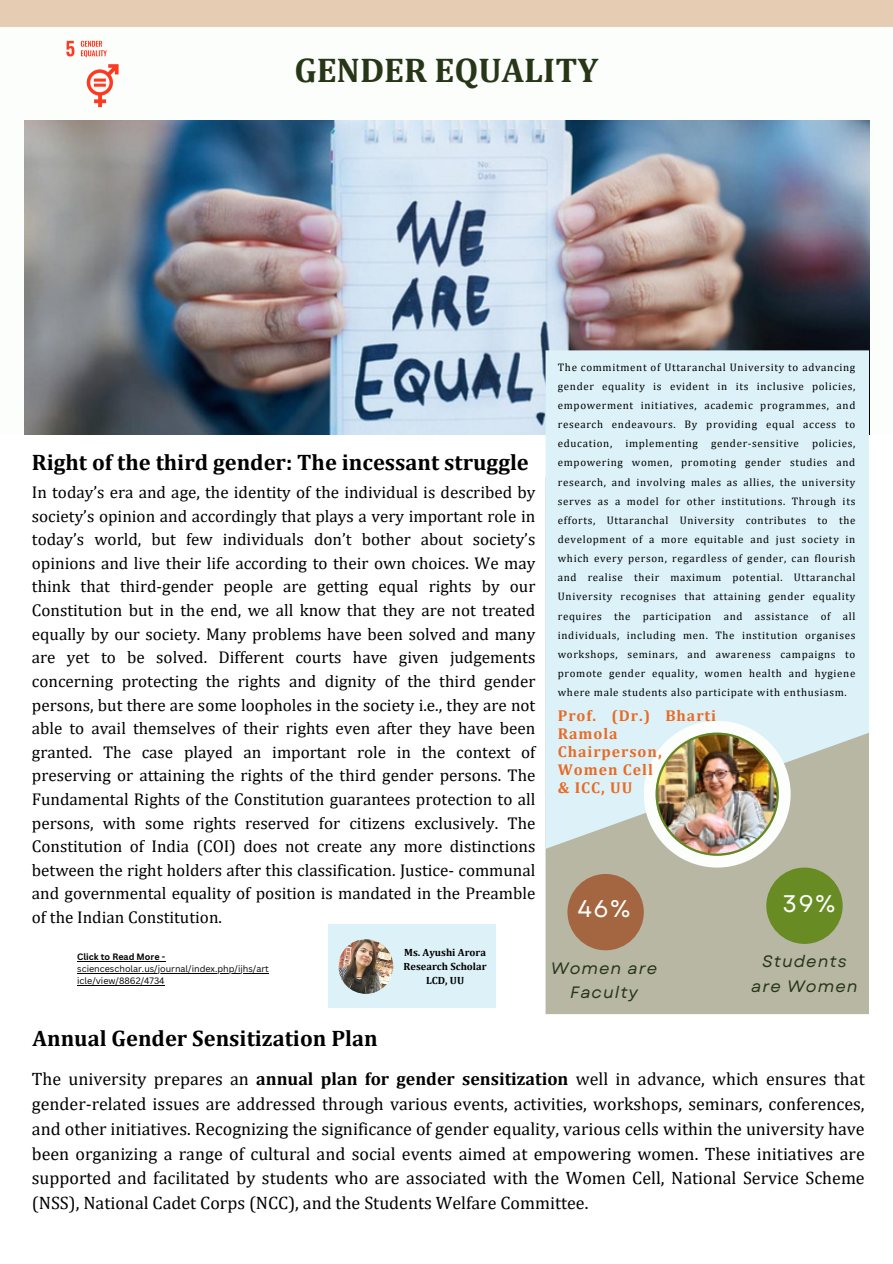
<style>
.page{position:relative;width:893px;height:1264px;background:#fff}
.page>*{position:absolute;margin:0;border:0;box-sizing:border-box;transform-origin:0 0}
.t1{font:700 34.5px "Cambria";color:#283618}
.t2{font:24px "Garet";color:#fbfefb}
.t3{font:700 22.5px "Cambria";color:#000}
.t4{font:18px/24.8px "Cambria";color:#000;text-align:justify}
.t5{font:17.1px/23.5px "Cambria";color:#000;text-align:justify}
.t6{font:italic 16.5px/24.8px "Garet";letter-spacing:.06em;color:#283618;text-align:center}
.t7{font:700 15.75px/18px "Cambria";letter-spacing:.06em;color:#e96b24}
.t8{font:10.95px/19.2px "Cambria";letter-spacing:.06em;color:#000;text-align:justify}
.t9{font:700 10.5px "Cambria";color:#000}
.t10{font:9px/12px "Canva Sans";color:#000}
.s1{font-weight:700}
</style>
<div class="page">
<div style="left:0;top:26px;width:892px;height:408px;background:#fbfefb"></div>
<div style="left:0;top:0;width:892px;height:26px;background:#e6ccb2"></div>
<img style="left:25px;top:121px;width:844px;height:313px">
<div style="left:545px;top:848px;width:324px;height:166px;background:#b7b7a4"></div>
<svg style="left:545px;top:350px;width:324px;height:498px;background:#d9edf2"></svg>
<div style="left:766px;top:867px;width:76px;height:76px;background:#688b23;border-radius:50%"></div>
<img style="left:643px;top:720px;width:147px;height:147px">
<img style="left:66px;top:40px;width:53px;height:68px">
<div style="left:567px;top:874px;width:76px;height:76px;background:#a46541;border-radius:50%"></div>
<div style="left:328px;top:924px;width:167px;height:84px;background:#dcf2f8"></div>
<img style="left:338px;top:939px;width:55px;height:54px;border-radius:50%">
<hr style="left:77px;top:961px;width:88px;height:1px;background:#000">
<hr style="left:77px;top:973px;width:192px;height:1px;background:#000">
<hr style="left:77px;top:985px;width:88px;height:1px;background:#000">
<p class="t1" style="left:294px;top:50px;width:305px">GENDER EQUALITY</p>
<p class="t3" style="left:32px;top:449px;width:498px">Right of the third gender: The incessant struggle</p>
<p class="t5" style="left:32px;top:480px;width:505px">In today’s era and age, the identity of the individual is described by society’s opinion and accordingly that plays a very important role in today’s world, but few individuals don’t bother about society’s opinions and live their life according to their own choices. We may think that third-gender people are getting equal rights by our Constitution but in the end, we all know that they are not treated equally by our society. Many problems have been solved and many are yet to be solved. Different courts have given judgements concerning protecting the rights and dignity of the third gender persons, but there are some loopholes in the society i.e., they are not able to avail themselves of their rights even after they have been granted. The case played an important role in the context of preserving or attaining the rights of the third gender persons. The Fundamental Rights of the Constitution guarantees protection to all persons, with some rights reserved for citizens exclusively. The Constitution of India (COI) does not create any more distinctions between the right holders after this classification. Justice- communal and governmental equality of position is mandated in the Preamble of the Indian Constitution.</p>
<p class="t10" style="left:77px;top:950px;width:193px"><span class="s1">Click to Read More - </span>sciencescholar.us/journal/index.php/ijhs/art icle/view/8862/4734</p>
<p class="t9" style="left:404px;top:946px;width:83px">Ms. Ayushi Arora</p>
<p class="t9" style="left:403px;top:960px;width:84px">Research Scholar</p>
<p class="t9" style="left:426px;top:974px;width:40px">LCD, UU</p>
<p class="t8" style="left:557px;top:357px;width:299px">The commitment of Uttaranchal University to advancing gender equality is evident in its inclusive policies, empowerment initiatives, academic programmes, and research endeavours. By providing equal access to education, implementing gender-sensitive policies, empowering women, promoting gender studies and research, and involving males as allies, the university serves as a model for other institutions. Through its efforts, Uttaranchal University contributes to the development of a more equitable and just society in which every person, regardless of gender, can flourish and realise their maximum potential. Uttaranchal University recognises that attaining gender equality requires the participation and assistance of all individuals, including men. The institution organises workshops, seminars, and awareness campaigns to promote gender equality, women health and hygiene where male students also participate with enthusiasm.</p>
<p class="t7" style="left:557px;top:706px;width:160px">Prof. (Dr.) Bharti<br>Ramola</p>
<p class="t7" style="left:557px;top:742px;width:105px">Chairperson,</p>
<p class="t7" style="left:557px;top:760px;width:96px">Women Cell</p>
<p class="t7" style="left:557px;top:778px;width:76px">&amp; ICC, UU</p>
<p class="t2" style="left:577px;top:891px;width:55px">46%</p>
<p class="t6" style="left:551px;top:955px;width:108px">Women are<br>Faculty</p>
<p class="t2" style="left:782px;top:886px;width:55px">39%</p>
<p class="t6" style="left:751px;top:949px;width:108px">Students are Women</p>
<p class="t3" style="left:32px;top:1024px;width:346px">Annual Gender Sensitization Plan</p>
<p class="t4" style="left:32px;top:1066px;width:834px">The university prepares an <span class="s1">annual plan for gender sensitization</span> well in advance, which ensures that gender-related issues are addressed through various events, activities, workshops, seminars, conferences, and other initiatives. Recognizing the significance of gender equality, various cells within the university have been organizing a range of cultural and social events aimed at empowering women. These initiatives are supported and facilitated by students who are associated with the Women Cell, National Service Scheme (NSS), National Cadet Corps (NCC), and the Students Welfare Committee.</p>
</div>
